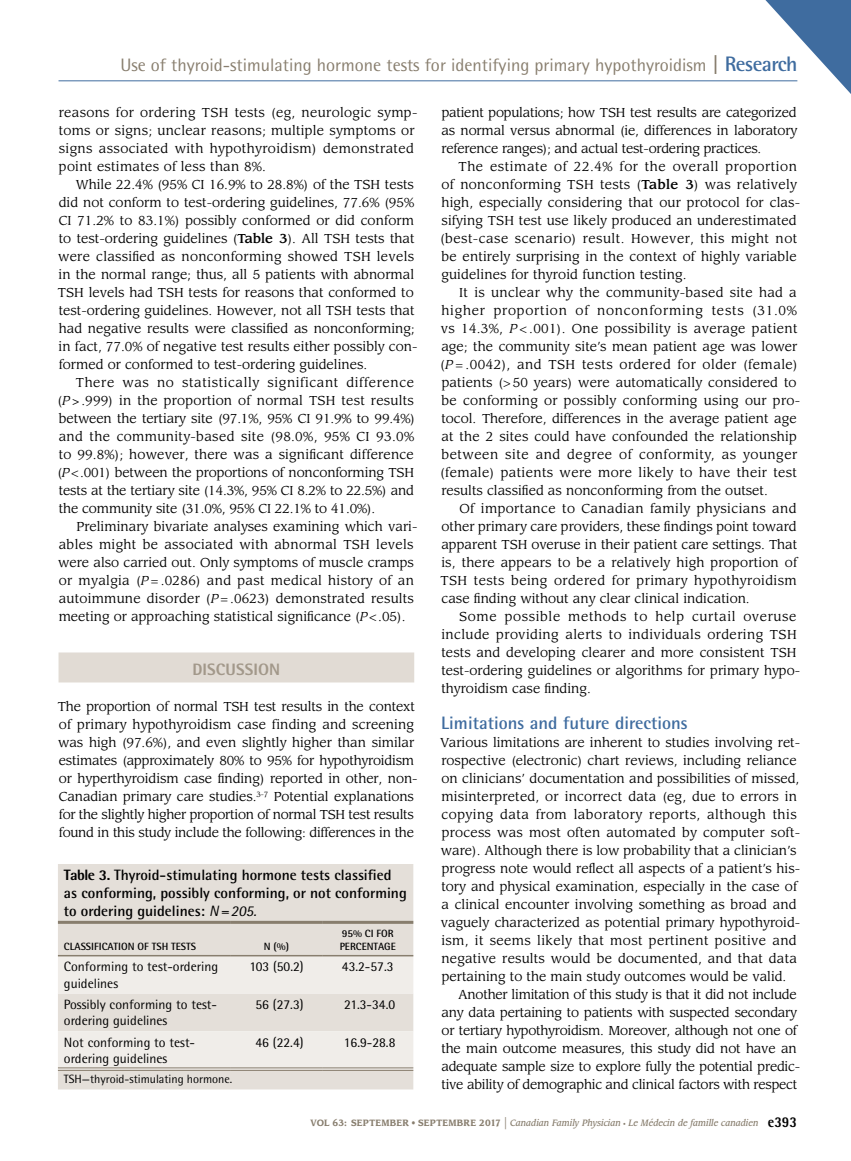
<style>
.page{position:relative;width:851px;height:1161px;background:#fff}
.page>*{position:absolute;margin:0;border:0;box-sizing:border-box;transform-origin:0 0}
.t1{font:18px "Rotis Semi Sans Std";color:#887e6e}
.t2{font:700 18px "Rotis Semi Sans Std";color:#3f6c9f}
.t3{font:800 16.5px "Rotis Semi Sans Std";color:#a2988a}
.t4{font:700 15px/18px "Rotis Semi Sans Std";color:#000}
.t5{font:13.5px/16.5px "Rotis Semi Sans Std";color:#000}
.t6{font:12.75px/18px "Leawood Std";color:#000}
.t7{font:12.75px/18px "Leawood Std";letter-spacing:.02em;color:#000}
.t8{font:12.75px/18px "Leawood Std";letter-spacing:-.02em;color:#000}
.t9{font:12.75px/18px "Leawood Std";letter-spacing:.025em;color:#000}
.t10{font:12px "Rotis Semi Sans Std";color:#000}
.t11{font:700 10.5px/12.6px "Rotis Semi Sans Std";color:#000}
.t12{font:italic 500 9px "Leawood Std";color:#887e6e;scale:.9 1}
.s1{font-weight:700;font-size:21px}
.s2{font-weight:700;font-size:21px;color:#3f6c9f}
.s3{font-weight:500}
.s4{font-style:italic}
.s5{font-family:"Rotis Semi Sans Std"}
.s6{font-weight:800}
.s7{font-weight:400;font-style:italic}
.s8{font-weight:700;font-style:normal}
.s9{font-weight:400;font-style:normal}
.s10{font-weight:400;font-style:normal;font-size:15px}
.s11{font-style:normal;font-size:6px}
.s12{font-family:"Rotis Semi Sans Std";font-weight:800;font-style:normal;font-size:15px;color:#000}
</style>
<div class="page">
<hr style="left:58px;top:80px;width:739px;height:1px;background:#3f6c9f">
<svg style="left:729px;top:0;width:121px;height:93px"></svg>
<div style="left:58px;top:652px;width:356px;height:30px;background:#e1dbd4"></div>
<div style="left:58px;top:864px;width:355px;height:225px;background:#e4dfd9"></div>
<svg style="left:58px;top:956px;width:355px;height:112px;background:#ebe7e2"></svg>
<hr style="left:58px;top:921px;width:173px;height:3px;background:#887e6e">
<hr style="left:231px;top:921px;width:91px;height:3px;background:#887e6e">
<hr style="left:322px;top:921px;width:91px;height:3px;background:#887e6e">
<hr style="left:58px;top:955px;width:173px;height:1px;background:#887e6e">
<hr style="left:231px;top:955px;width:91px;height:1px;background:#887e6e">
<hr style="left:322px;top:955px;width:91px;height:1px;background:#887e6e">
<hr style="left:58px;top:1068px;width:173px;height:1px;background:#887e6e">
<hr style="left:58px;top:1070px;width:173px;height:1px;background:#887e6e">
<hr style="left:231px;top:1068px;width:91px;height:1px;background:#887e6e">
<hr style="left:231px;top:1070px;width:91px;height:1px;background:#887e6e">
<hr style="left:322px;top:1068px;width:91px;height:1px;background:#887e6e">
<hr style="left:322px;top:1070px;width:91px;height:1px;background:#887e6e">
<h1 class="t1" style="left:120px;top:55px;width:678px">Use of thyroid-stimulating hormone tests for identifying primary hypothyroidism <span class="s1">|</span> <span class="s2">Research</span></h1>
<p class="t9" style="left:59px;top:104px;width:360px">reasons for ordering TSH tests (eg, neurologic symp&shy;toms or signs; unclear reasons; multiple symptoms or signs associated with hypothyroidism) demonstrated point estimates of less than 8%.</p>
<p class="t6" style="left:58px;top:176px;width:361px;text-indent:18px">While 22.4% (95% CI 16.9% to 28.8%) of the TSH tests did not conform to test-ordering guidelines, 77.6% (95% CI 71.2% to 83.1%) possibly conformed or did conform to test-ordering guidelines (<span class="s3">Table 3</span>). All TSH tests that were classified as nonconforming showed TSH levels in the normal range; thus, all 5 patients with abnormal TSH levels had TSH tests for reasons that conformed to test-ordering guidelines. However, not all TSH tests that had negative results were classified as nonconforming; in fact, 77.0% of negative test results either possibly con&shy;formed or conformed to test-ordering guidelines.</p>
<p class="t6" style="left:58px;top:374px;width:359px;text-align:justify;text-indent:18px">There was no statistically significant difference (<span class="s4">P</span> <span class="s5">&gt;</span> .999) in the proportion of normal TSH test results between the tertiary site (97.1%, 95% CI 91.9% to 99.4%) and the community-based site (98.0%, 95% CI 93.0% to 99.8%); however, there was a significant difference (<span class="s4">P</span>&lt;.001) between the proportions of nonconforming TSH tests at the tertiary site (14.3%, 95% CI 8.2% to 22.5%) and the community site (31.0%, 95% CI 22.1% to 41.0%).</p>
<p class="t6" style="left:58px;top:518px;width:361px;text-indent:18px">Preliminary bivariate analyses examining which vari&shy;ables might be associated with abnormal TSH levels were also carried out. Only symptoms of muscle cramps or myalgia (<span class="s4">P</span> = .0286) and past medical history of an autoimmune disorder (<span class="s4">P</span>= .0623) demonstrated results meeting or approaching statistical significance (<span class="s4">P</span>&lt;.05).</p>
<p class="t3" style="left:192px;top:659px;width:10px">DISCUSSION</p>
<p class="t6" style="left:58px;top:698px;width:361px">The proportion of normal TSH test results in the context of primary hypothyroidism case finding and screening was high (97.6%), and even slightly higher than similar estimates (approximately 80% to 95% for hypothyroidism or hyperthyroidism case finding) reported in other, non-Canadian primary care studies.<sup>3-7</sup> Potential explanations for the slightly higher proportion of normal TSH test results found in this study include the following: differences in the</p>
<p class="t6" style="left:441px;top:104px;width:357px;text-align:justify">patient populations; how TSH test results are categorized as normal versus abnormal (ie, differences in laboratory reference ranges); and actual test-ordering practices.</p>
<p class="t6" style="left:440px;top:158px;width:361px;text-indent:18px">The estimate of 22.4% for the overall proportion of nonconforming TSH tests (<span class="s3">Table 3</span>) was relatively high, especially considering that our protocol for clas&shy;sifying TSH test use likely produced an underestimated (best-case scenario) result. However, this might not be entirely surprising in the context of highly variable guidelines for thyroid function testing.</p>
<p class="t7" style="left:440px;top:284px;width:361px;text-indent:19px">It is unclear why the community-based site had a higher proportion of nonconforming tests (31.0% vs 14.3%, <span class="s4">P</span> &lt; .001). One possibility is average patient age; the community site’s mean patient age was lower (<span class="s4">P</span> = .0042), and TSH tests ordered for older (female) patients (&gt;50 years) were automatically considered to be conforming or possibly conforming using our pro&shy;tocol. Therefore, differences in the average patient age at the 2 sites could have confounded the relationship between site and degree of conformity, as younger (female) patients were more likely to have their test results classified as nonconforming from the outset.</p>
<p class="t6" style="left:440px;top:500px;width:358px;text-align:justify;text-indent:19px">Of importance to Canadian family physicians and other primary care providers, these findings point toward apparent TSH overuse in their patient care settings. That is, there appears to be a relatively high proportion of TSH tests being ordered for primary hypothyroidism case finding without any clear clinical indication.</p>
<p class="t6" style="left:441px;top:608px;width:360px;text-indent:18px">Some possible methods to help curtail overuse include providing alerts to individuals ordering TSH tests and developing clearer and more consistent TSH test-ordering guidelines or algorithms for primary hypo&shy;thyroidism case finding.</p>
<h1 class="t2" style="left:441px;top:712px;width:248px">Limitations and future directions</h1>
<p class="t6" style="left:440px;top:734px;width:361px">Various limitations are inherent to studies involving ret&shy;rospective (electronic) chart reviews, including reliance on clinicians’ documentation and possibilities of missed, misinterpreted, or incorrect data (eg, due to errors in copying data from laboratory reports, although this process was most often automated by computer soft&shy;ware). Although there is low probability that a clinician’s progress note would reflect all aspects of a patient’s his&shy;tory and physical examination, especially in the case of a clinical encounter involving something as broad and vaguely characterized as potential primary hypothyroid&shy;ism, it seems likely that most pertinent positive and negative results would be documented, and that data pertaining to the main study outcomes would be valid.</p>
<p class="t8" style="left:441px;top:986px;width:360px;text-indent:17px">Another limitation of this study is that it did not include any data pertaining to patients with suspected secondary or tertiary hypothyroidism. Moreover, although not one of the main outcome measures, this study did not have an adequate sample size to explore fully the potential predic&shy;tive ability of demographic and clinical factors with respect</p>
<p class="t4" style="left:64px;top:866px;width:344px"><span class="s6">Table 3.</span> Thyroid-stimulating hormone tests classified as conforming, possibly conforming, or not conforming to ordering guidelines: <span class="s7">N=205.</span></p>
<p class="t11" style="left:64px;top:940px;width:12px">Class</p>
<p class="t11" style="left:91px;top:940px;width:86px">ification of TSH tests</p>
<p class="t11" style="left:264px;top:940px;width:27px">n (%)</p>
<p class="t11" style="left:339px;top:927px;width:53px">95% CI for perce</p>
<p class="t11" style="left:367px;top:940px;width:14px">ntage</p>
<p class="t5" style="left:64px;top:958px;width:156px">Conforming to test-ordering guidelines</p>
<p class="t5" style="left:249px;top:958px;width:56px">103 (50.2)</p>
<p class="t5" style="left:342px;top:958px;width:53px">43.2-57.3</p>
<p class="t5" style="left:64px;top:996px;width:155px">Possibly conforming to test&shy;ordering guidelines</p>
<p class="t5" style="left:255px;top:996px;width:49px">56 (27.3)</p>
<p class="t5" style="left:344px;top:996px;width:53px">21.3-34.0</p>
<p class="t5" style="left:64px;top:1034px;width:133px">Not conforming to test&shy;ordering guidelines</p>
<p class="t5" style="left:255px;top:1034px;width:49px">46 (22.4)</p>
<p class="t5" style="left:344px;top:1034px;width:53px">16.9-28.8</p>
<p class="t10" style="left:64px;top:1072px;width:170px">TSH—thyroid-stimulating hormone.</p>
<p class="t12" style="left:310px;top:1118px;width:542px"><span class="s8">VOL 63: SEPTEMBER</span> <span class="s9">•</span> <span class="s8">SEPTEMBRE 2017</span> <span class="s10">|</span> Canadian Family Physician <span class="s11">•</span> Le Médecin de famille canadien <span class="s12">e393</span></p>
</div>
